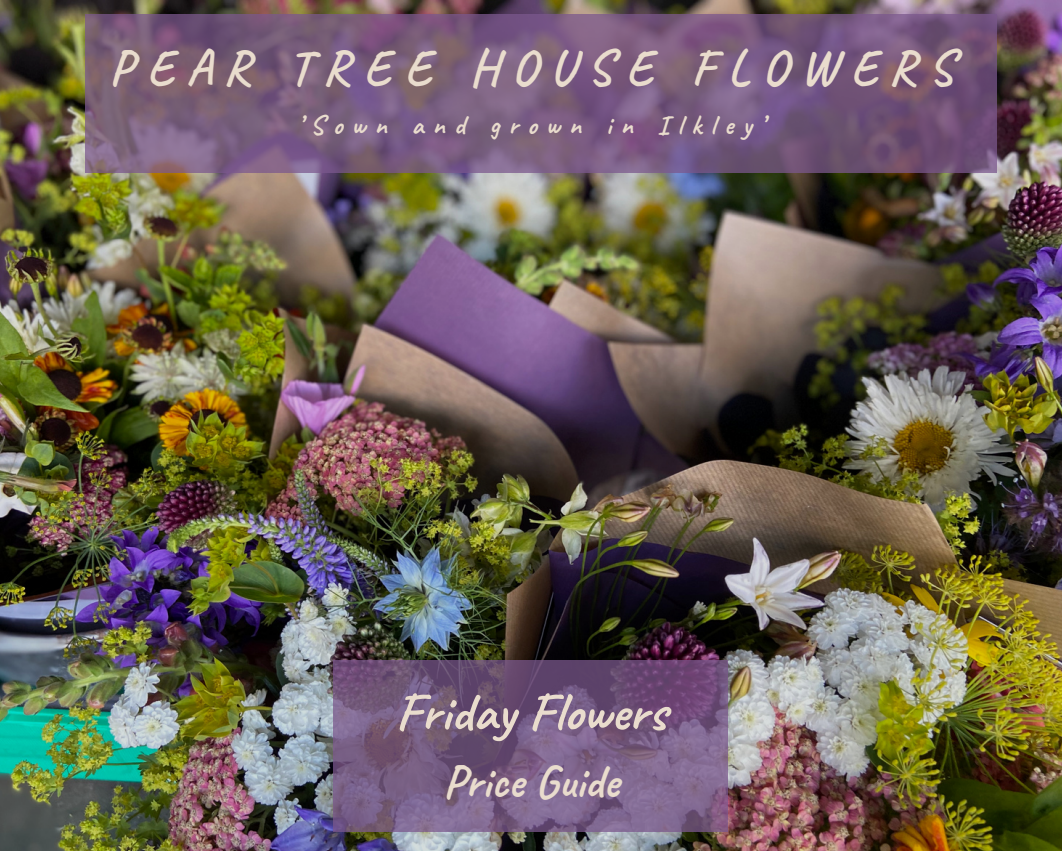
<style>
.page{position:relative;width:1062px;height:851px;background:#fff}
.page>*{position:absolute;margin:0;border:0;box-sizing:border-box;transform-origin:0 0}
.t1{font:700 54px "Caveat";color:#e9dccd}
.t2{font:700 49.5px "Caveat";letter-spacing:.27em;color:#e9dccd}
.t3{font:700 46.5px "Caveat";color:#e9dccd}
.t4{font:700 27px "Caveat";letter-spacing:.335em;color:#e9dccd}
</style>
<div class="page">
<img style="left:0;top:0;width:1062px;height:850px">
<svg style="left:85px;top:15px;width:911px;height:157px;background:#785b7c"></svg>
<svg style="left:333px;top:660px;width:394px;height:171px;background:#745a80"></svg>
<h2 class="t2" style="left:109px;top:37px;width:845px">PEAR TREE HOUSE FLOWERS</h2>
<p class="t4" style="left:298px;top:108px;width:467px">’Sown and grown in Ilkley’</p>
<h1 class="t1" style="left:395px;top:677px;width:273px">Friday Flowers</h1>
<h3 class="t3" style="left:443px;top:752px;width:177px">Price Guide</h3>
</div>
